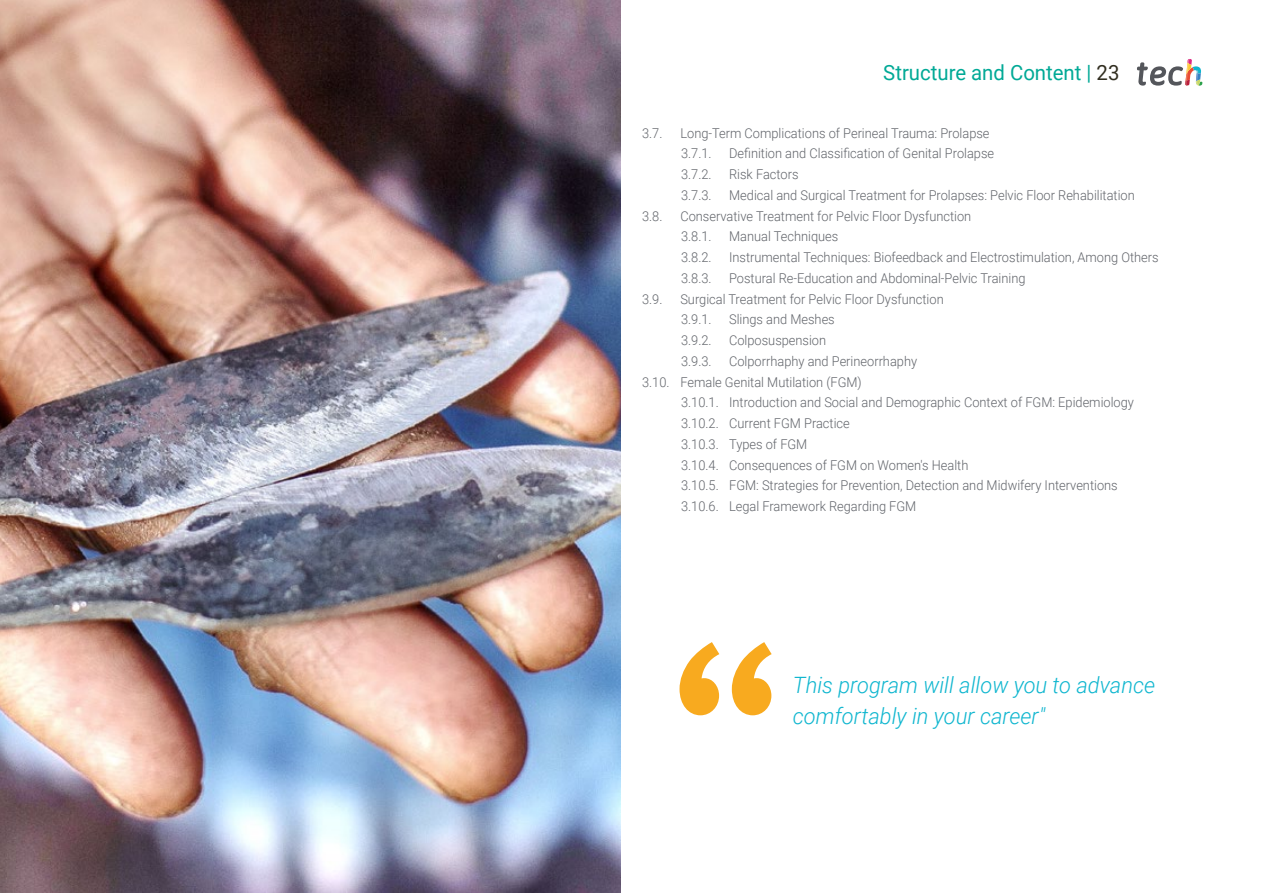
<style>
.page{position:relative;width:1263px;height:893px;background:#fff}
.page>*{position:absolute;margin:0;border:0;box-sizing:border-box;transform-origin:0 0}
.t1{font:italic 300 22.5px/31.5px "Roboto";color:#0fb6cf}
.t2{font:21px "Roboto";color:#00a996}
.t3{font:300 13.5px/20.7px "Roboto";color:#61646a;scale:.95 1}
.s1{color:#312e20}
</style>
<div class="page">
<svg style="left:679px;top:642px;width:93px;height:73px"></svg>
<svg style="left:1137px;top:59px;width:65px;height:27px"></svg>
<img style="left:0;top:0;width:621px;height:893px">
<h2 class="t2" style="left:883px;top:57px;width:238px">Structure and Content | <span class="s1">23</span></h2>
<p class="t3" style="left:642px;top:122px;width:23px">3.7.</p>
<p class="t3" style="left:680px;top:122px;width:327px">Long-Term Complications of Perineal Trauma: Prolapse<br>3.7.1.</p>
<p class="t3" style="left:729px;top:143px;width:280px">Definition and Classification of Genital Prolapse</p>
<p class="t3" style="left:681px;top:164px;width:34px">3.7.2.</p>
<p class="t3" style="left:729px;top:164px;width:75px">Risk Factors</p>
<p class="t3" style="left:681px;top:184px;width:34px">3.7.3.</p>
<p class="t3" style="left:729px;top:184px;width:428px">Medical and Surgical Treatment for Prolapses: Pelvic Floor Rehabilitation</p>
<p class="t3" style="left:642px;top:205px;width:23px">3.8.</p>
<p class="t3" style="left:680px;top:205px;width:308px">Conservative Treatment for Pelvic Floor Dysfunction<br>3.8.1.</p>
<p class="t3" style="left:729px;top:226px;width:116px">Manual Techniques</p>
<p class="t3" style="left:681px;top:247px;width:34px">3.8.2.</p>
<p class="t3" style="left:729px;top:247px;width:454px">Instrumental Techniques: Biofeedback and Electrostimulation, Among Others</p>
<p class="t3" style="left:681px;top:267px;width:34px">3.8.3.</p>
<p class="t3" style="left:729px;top:267px;width:313px">Postural Re-Education and Abdominal-Pelvic Training</p>
<p class="t3" style="left:642px;top:288px;width:23px">3.9.</p>
<p class="t3" style="left:680px;top:288px;width:279px">Surgical Treatment for Pelvic Floor Dysfunction<br>3.9.1.</p>
<p class="t3" style="left:729px;top:309px;width:113px">Slings and Meshes</p>
<p class="t3" style="left:681px;top:330px;width:34px">3.9.2.</p>
<p class="t3" style="left:729px;top:330px;width:104px">Colposuspension</p>
<p class="t3" style="left:681px;top:350px;width:34px">3.9.3.</p>
<p class="t3" style="left:642px;top:350px;width:291px;text-indent:87px">Colporrhaphy and Perineorrhaphy<br>3.10. Female Genital Mutilation (FGM)</p>
<p class="t3" style="left:681px;top:392px;width:478px">3.10.1. Introduction and Social and Demographic Context of FGM: Epidemiology 3.10.2. Current FGM Practice<br>3.10.3. Types of FGM<br>3.10.4. Consequences of FGM on Women's Health<br>3.10.5. FGM: Strategies for Prevention, Detection and Midwifery Interventions 3.10.6. Legal Framework Regarding FGM</p>
<h1 class="t1" style="left:793px;top:668px;width:364px">This program will allow you to advance comfortably in your career"</h1>
</div>
